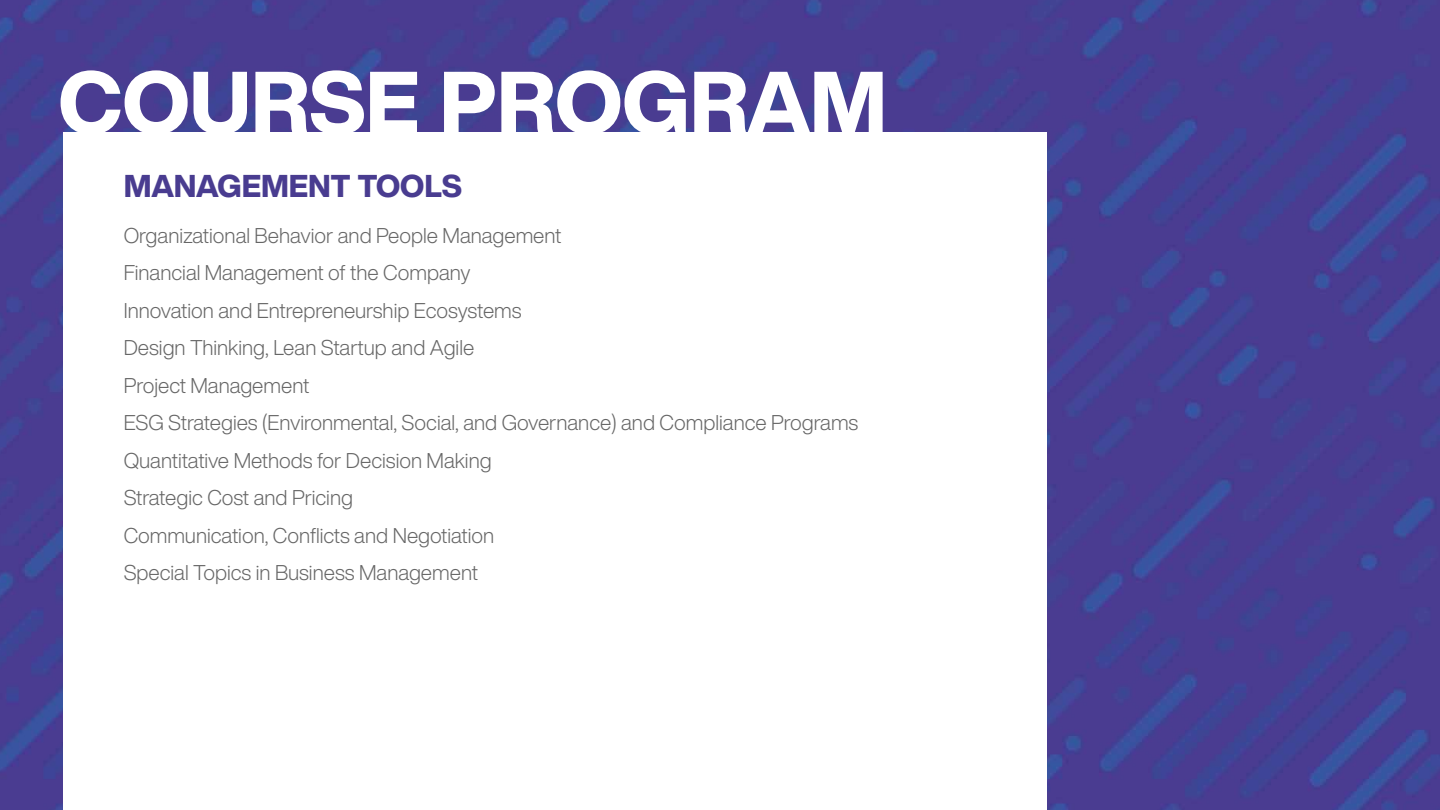
<style>
.page{position:relative;width:1440px;height:810px;background:#fff}
.page>*{position:absolute;margin:0;border:0;box-sizing:border-box;transform-origin:0 0}
.t1{font:800 86.4px "Helvetica Now Display";color:#fff}
.t2{font:800 31.05px "Helvetica Now Display";letter-spacing:-.005em;color:#493c90}
.t3{font:300 21px/37.5px "Helvetica Now Display";color:#666}
</style>
<div class="page">
<img style="left:0;top:0;width:1440px;height:810px">
<div style="left:64px;top:133px;width:983px;height:677px;background:#fff"></div>
<h1 class="t1" style="left:59px;top:43px;width:830px">COURSE PROGRAM</h1>
<h2 class="t2" style="left:124px;top:165px;width:340px">MANAGEMENT TOOLS</h2>
<p class="t3" style="left:124px;top:217px;width:736px">Organizational Behavior and People Management<br>Financial Management of the Company<br>Innovation and Entrepreneurship Ecosystems<br>Design Thinking, Lean Startup and Agile<br>Project Management<br>ESG Strategies (Environmental, Social, and Governance) and Compliance Programs Quantitative Methods for Decision Making<br>Strategic Cost and Pricing<br>Communication, Conflicts and Negotiation<br>Special Topics in Business Management</p>
</div>
